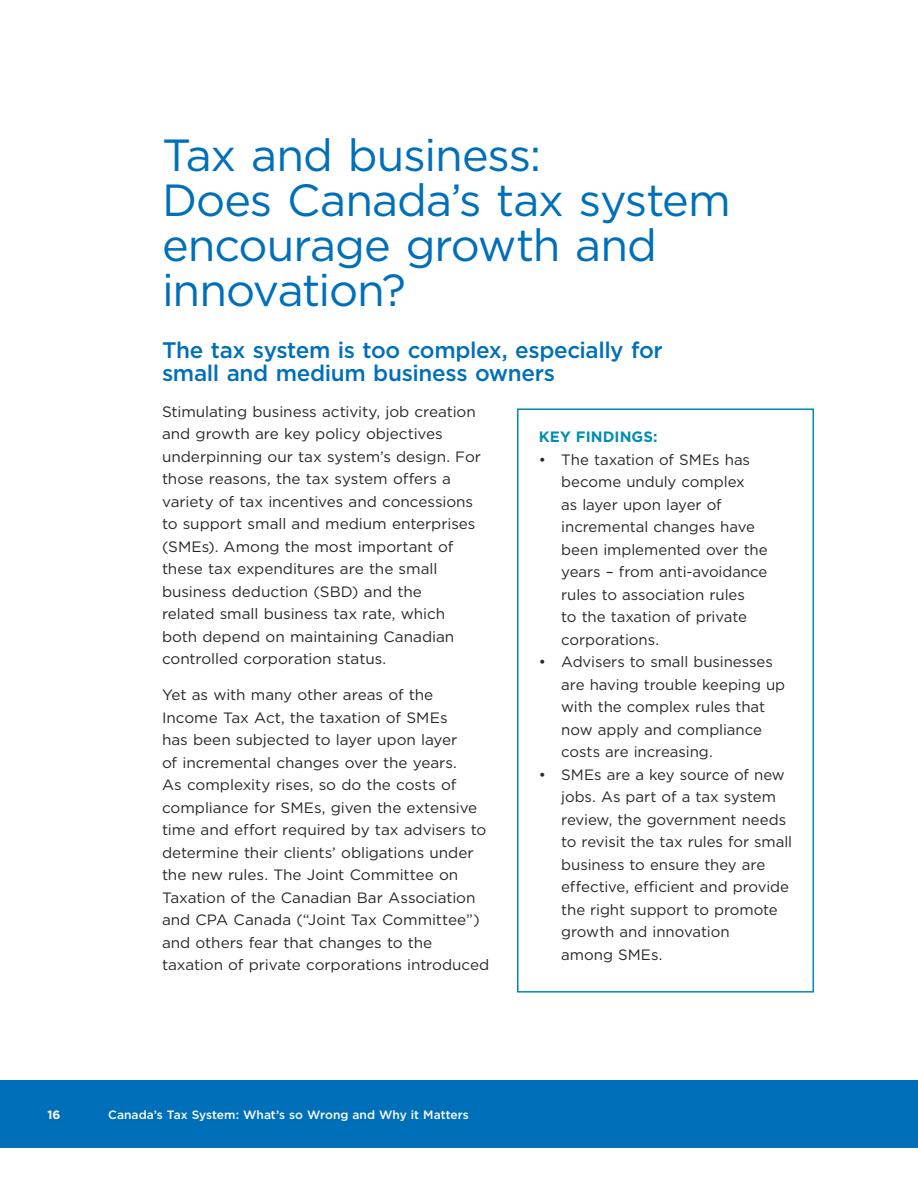
<style>
.page{position:relative;width:918px;height:1188px;background:#fff}
.page>*{position:absolute;margin:0;border:0;box-sizing:border-box;transform-origin:0 0}
.t1{font:45px/45px "Gotham";letter-spacing:-.025em;color:#006fba}
.t2{font:500 22.5px/22.5px "Gotham";letter-spacing:-.015em;color:#006fba}
.t3{font:15px/22.5px "Gotham";letter-spacing:-.005em;color:#292829}
.t4{font:700 15px "Gotham";letter-spacing:.005em;color:#008eb4}
.t5{font:500 12px "Gotham";color:#fff}
.t6{font:700 12px "Gotham";color:#fff}
</style>
<div class="page">
<div style="left:0;top:1080px;width:918px;height:68px;background:#006fba"></div>
<div style="left:517px;top:408px;width:297px;height:585px;border:2px solid #008ab0"></div>
<h2 class="t1" style="left:162px;top:132px;width:570px">Tax and business:<br>Does Canada’s tax system encourage growth and innovation?</h2>
<h3 class="t2" style="left:162px;top:339px;width:502px">The tax system is too complex, especially for small and medium business owners</h3>
<p class="t3" style="left:162px;top:400px;width:321px">Stimulating business activity, job creation and growth are key policy objectives underpinning our tax system’s design. For those reasons, the tax system offers a variety of tax incentives and concessions to support small and medium enterprises (SMEs). Among the most important of these tax expenditures are the small business deduction (SBD) and the<br>related small business tax rate, which both depend on maintaining Canadian controlled corporation status.</p>
<p class="t3" style="left:162px;top:684px;width:329px">Yet as with many other areas of the Income Tax Act, the taxation of SMEs<br>has been subjected to layer upon layer<br>of incremental changes over the years.<br>As complexity rises, so do the costs of compliance for SMEs, given the extensive time and effort required by tax advisers to determine their clients’ obligations under the new rules. The Joint Committee on Taxation of the Canadian Bar Association and CPA Canada (“Joint Tax Committee”) and others fear that changes to the taxation of private corporations introduced</p>
<h4 class="t4" style="left:539px;top:428px;width:120px">KEY FINDINGS:</h4>
<p class="t3" style="left:561px;top:448px;width:208px;text-indent:-22px">• The taxation of SMEs has become unduly complex<br>as layer upon layer of incremental changes have been implemented over the years – from anti-avoidance rules to association rules<br>to the taxation of private corporations.</p>
<p class="t3" style="left:561px;top:651px;width:225px;text-indent:-22px">• Advisers to small businesses are having trouble keeping up with the complex rules that now apply and compliance costs are increasing.</p>
<p class="t3" style="left:561px;top:763px;width:232px;text-indent:-22px">• SMEs are a key source of new jobs. As part of a tax system review, the government needs to revisit the tax rules for small business to ensure they are effective, efficient and provide the right support to promote growth and innovation<br>among SMEs.</p>
<p class="t6" style="left:47px;top:1107px;width:15px">16</p>
<p class="t5" style="left:108px;top:1107px;width:362px">Canada’s Tax System: What’s so Wrong and Why it Matters</p>
</div>
